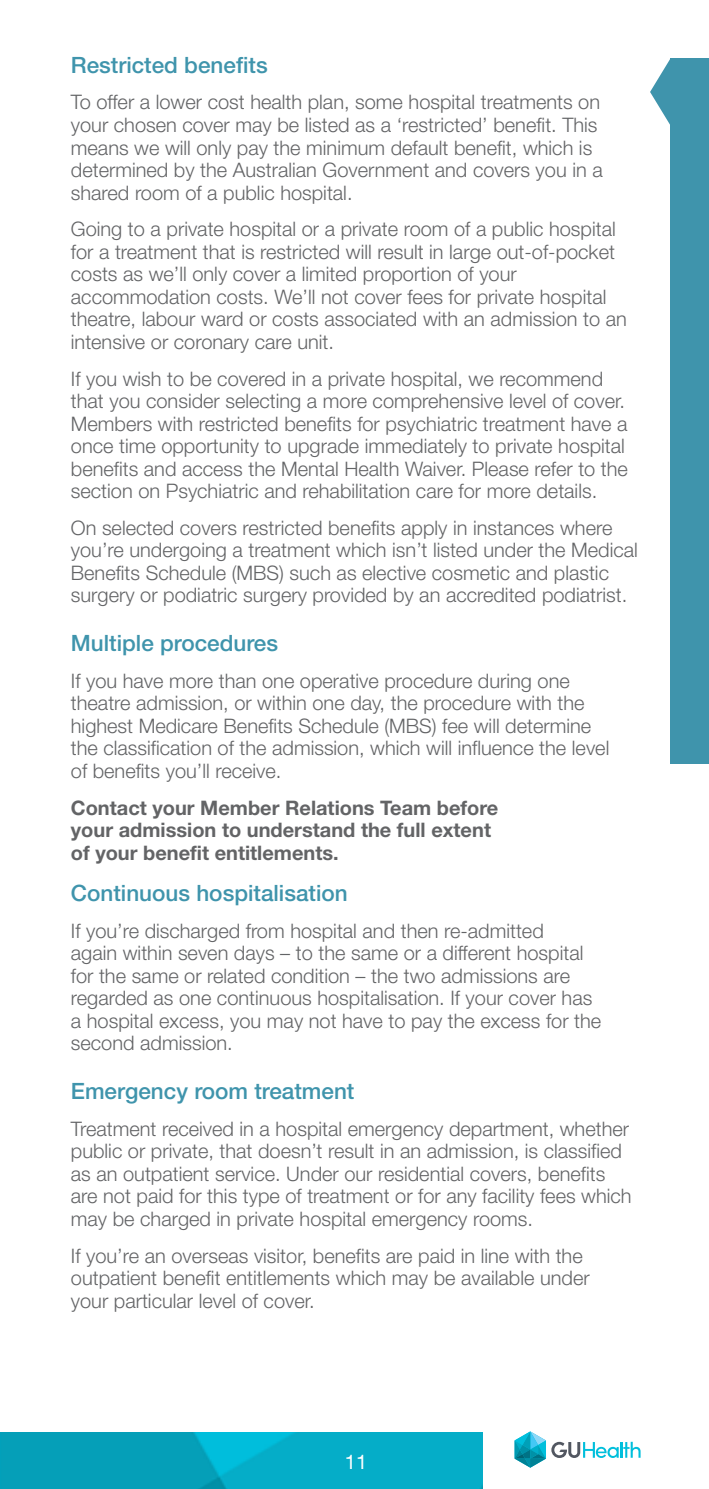
<style>
.page{position:relative;width:709px;height:1489px;background:#fff}
.page>*{position:absolute;margin:0;border:0;box-sizing:border-box;transform-origin:0 0}
.t1{font:500 22.5px "Helvetica Neue LT Std";color:#3f94ac}
.t2{font:300 20px/22.5px "Helvetica Neue LT Std";color:#636466}
.t3{font:700 20px/22.5px "Helvetica Neue LT Std";color:#636466}
.t4{font:20px "Helvetica Neue LT Std";color:#fff}
</style>
<div class="page">
<img style="left:0;top:1432px;width:482px;height:56px">
<svg style="left:650px;top:59px;width:20px;height:66px"></svg>
<div style="left:670px;top:59px;width:39px;height:704px;background:#3f94ac"></div>
<svg style="left:514px;top:1431px;width:126px;height:36px"></svg>
<p class="t1" style="left:71px;top:51px;width:198px">Restricted benefits</p>
<p class="t2" style="left:71px;top:91px;width:533px">To offer a lower cost health plan, some hospital treatments on your chosen cover may be listed as a ‘restricted’ benefit. This means we will only pay the minimum default benefit, which is determined by the Australian Government and covers you in a shared room of a public hospital.</p>
<p class="t2" style="left:71px;top:217px;width:557px">Going to a private hospital or a private room of a public hospital for a treatment that is restricted will result in large out-of-pocket costs as we’ll only cover a limited proportion of your accommodation costs. We’ll not cover fees for private hospital theatre, labour ward or costs associated with an admission to an intensive or coronary care unit.</p>
<p class="t2" style="left:71px;top:367px;width:558px">If you wish to be covered in a private hospital, we recommend that you consider selecting a more comprehensive level of cover.<br>Members with restricted benefits for psychiatric treatment have a once time opportunity to upgrade immediately to private hospital benefits and access the Mental Health Waiver. Please refer to the section on Psychiatric and rehabilitation care for more details.</p>
<p class="t2" style="left:71px;top:516px;width:568px">On selected covers restricted benefits apply in instances where you’re undergoing a treatment which isn’t listed under the Medical Benefits Schedule (MBS) such as elective cosmetic and plastic surgery or podiatric surgery provided by an accredited podiatrist.</p>
<p class="t1" style="left:71px;top:629px;width:209px">Multiple procedures</p>
<p class="t2" style="left:71px;top:669px;width:540px">If you have more than one operative procedure during one theatre admission, or within one day, the procedure with the highest Medicare Benefits Schedule (MBS) fee will determine the classification of the admission, which will influence the level of benefits you’ll receive.</p>
<p class="t3" style="left:71px;top:795px;width:429px">Contact your Member Relations Team before your admission to understand the full extent of your benefit entitlements.</p>
<p class="t1" style="left:71px;top:879px;width:278px">Continuous hospitalisation</p>
<p class="t2" style="left:71px;top:919px;width:532px">If you’re discharged from hospital and then re-admitted<br>again within seven days – to the same or a different hospital for the same or related condition – the two admissions are regarded as one continuous hospitalisation. If your cover has a hospital excess, you may not have to pay the excess for the second admission.</p>
<p class="t1" style="left:71px;top:1077px;width:285px">Emergency room treatment</p>
<p class="t2" style="left:71px;top:1117px;width:562px">Treatment received in a hospital emergency department, whether public or private, that doesn’t result in an admission, is classified as an outpatient service. Under our residential covers, benefits are not paid for this type of treatment or for any facility fees which may be charged in private hospital emergency rooms.</p>
<p class="t2" style="left:71px;top:1243px;width:520px">If you’re an overseas visitor, benefits are paid in line with the outpatient benefit entitlements which may be available under your particular level of cover.</p>
<p class="t4" style="left:345px;top:1449px;width:24px">11</p>
</div>
